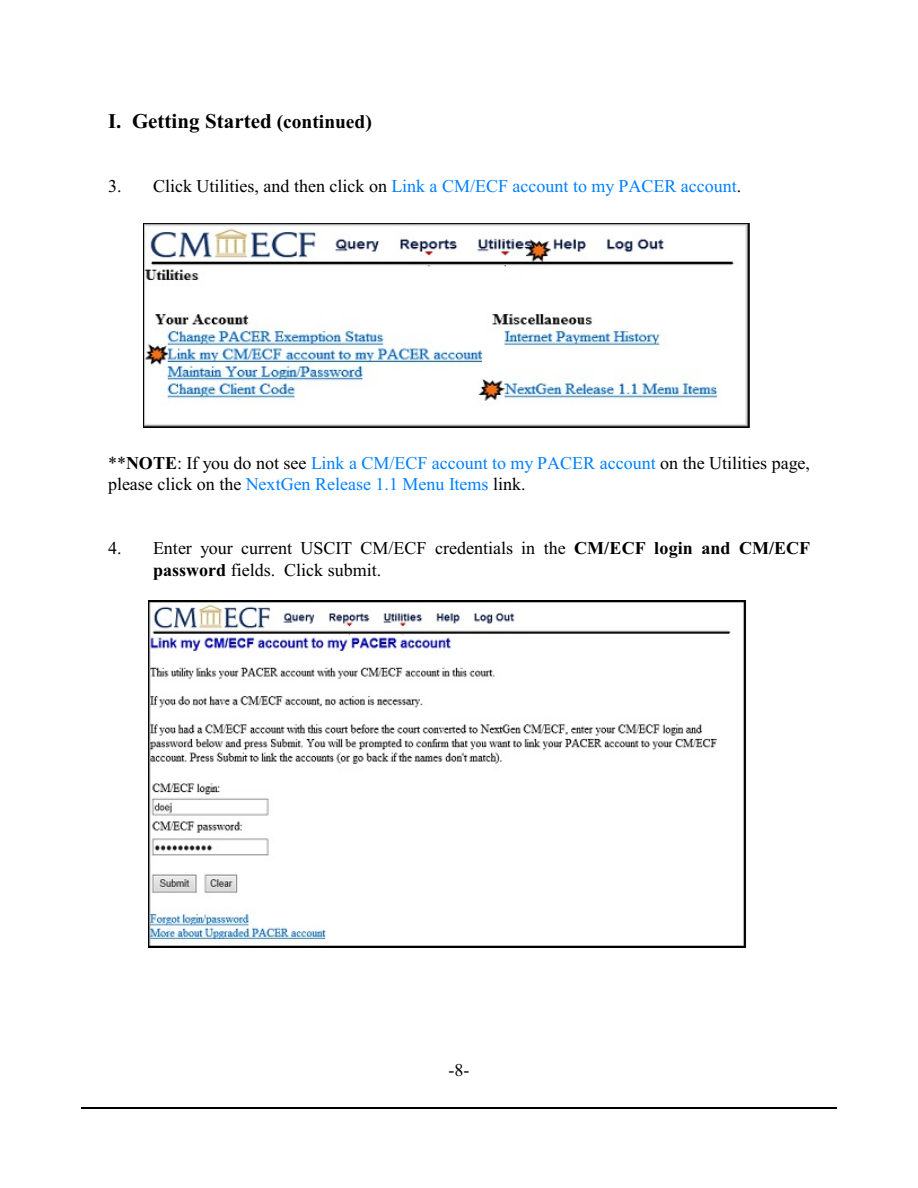
<style>
.page{position:relative;width:918px;height:1188px;background:#fff}
.page>*{position:absolute;margin:0;border:0;box-sizing:border-box;transform-origin:0 0}
.t1{font:700 21px "Times New Roman";color:#000}
.t2{font:18px/21.3px "Times New Roman";color:#0080ff}
.t3{font:18px/21.6px "Times New Roman";color:#000}
.s1{font-size:19.5px}
.s2{color:#000}
.s3{font-weight:700;color:#000}
.s4{font-weight:700}
</style>
<div class="page">
<hr style="left:81px;top:1107px;width:756px;height:1px;background:#000">
<img style="left:144px;top:224px;width:606px;height:203px">
<img style="left:149px;top:600px;width:598px;height:348px">
<p class="t1" style="left:108px;top:114px;width:265px">I. Getting Started <span class="s1">(continued)</span></p>
<p class="t2" style="left:108px;top:177px;width:635px"><span class="s2">3. Click Utilities, and then click on</span> Link a CM/ECF account to my PACER account<span class="s2">.</span></p>
<p class="t2" style="left:108px;top:454px;width:704px"><span class="s2">**</span><span class="s3">NOTE</span><span class="s2">: If you do not see</span> Link a CM/ECF account to my PACER account <span class="s2">on the Utilities page, please click on the</span> NextGen Release 1.1 Menu Items <span class="s2">link.</span></p>
<p class="t3" style="left:153px;top:539px;width:659px;text-indent:-45px">4. Enter your current USCIT CM/ECF credentials in the <span class="s4">CM/ECF login and CM/ECF password</span> fields. Click submit.</p>
<p class="t3" style="left:449px;top:1061px;width:22px">-8-</p>
</div>
